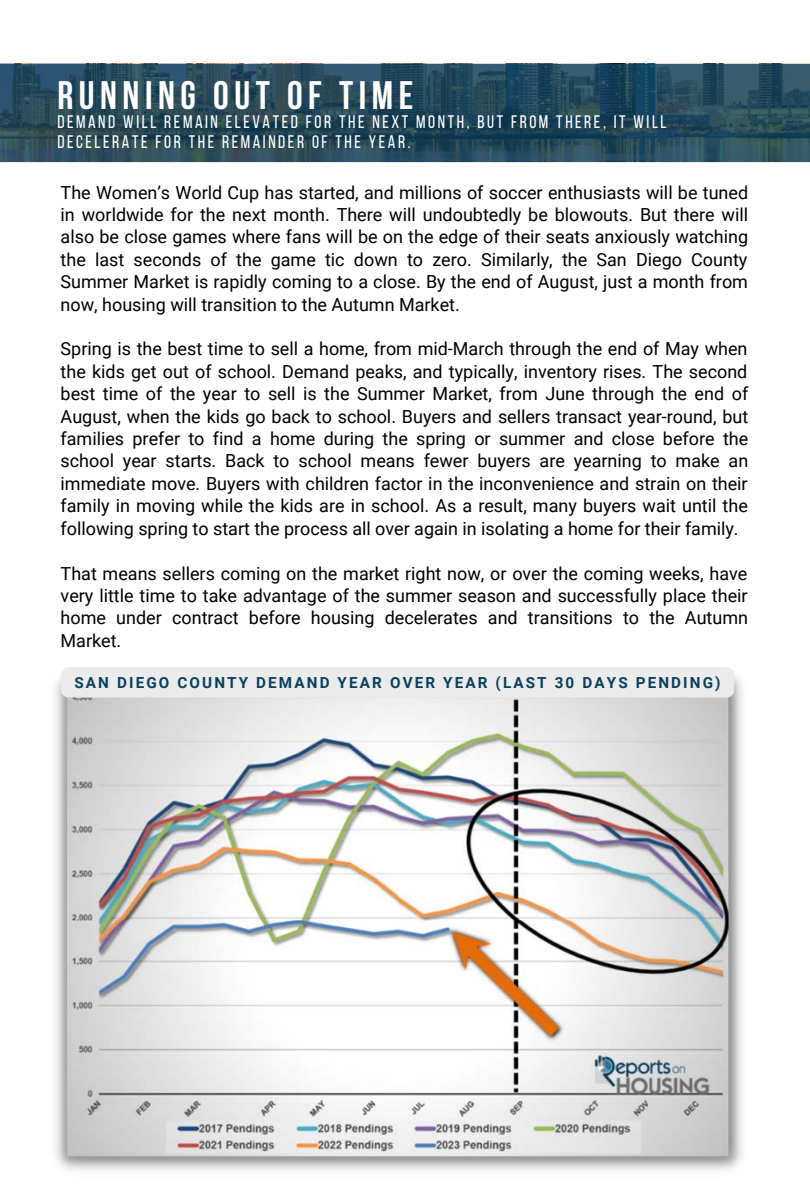
<style>
.page{position:relative;width:810px;height:1188px;background:#fff}
.page>*{position:absolute;margin:0;border:0;box-sizing:border-box;transform-origin:0 0}
.t1{font:700 39.6px "Bebas Neue";letter-spacing:.14em;color:#fff}
.t2{font:18.15px/20.2px "Bebas Neue";letter-spacing:.14em;color:#fff}
.t3{font:18px/22.4px "Roboto";color:#000;text-align:justify}
.t4{font:700 15.3px "Roboto";letter-spacing:.14em;color:#0a405d}
</style>
<div class="page">
<svg style="left:0;top:64px;width:810px;height:98px;background:#264a5b"></svg>
<img style="left:55px;top:674px;width:688px;height:497px">
<div style="left:61px;top:667px;width:673px;height:31px;background:#ebebeb"></div>
<p class="t1" style="left:57px;top:79px;width:357px">RUNNING OUT OF TIME</p>
<p class="t2" style="left:57px;top:113px;width:611px">DEMAND WILL REMAIN ELEVATED FOR THE NEXT MONTH, BUT FROM THERE, IT WILL<br>DECELERATE FOR THE REMAINDER OF THE YEAR.</p>
<p class="t3" style="left:61px;top:181px;width:689px">The Women’s World Cup has started, and millions of soccer enthusiasts will be tuned in worldwide for the next month. There will undoubtedly be blowouts. But there will also be close games where fans will be on the edge of their seats anxiously watching the last seconds of the game tic down to zero. Similarly, the San Diego County Summer Market is rapidly coming to a close. By the end of August, just a month from now, housing will transition to the Autumn Market.</p>
<p class="t3" style="left:61px;top:338px;width:689px">Spring is the best time to sell a home, from mid-March through the end of May when the kids get out of school. Demand peaks, and typically, inventory rises. The second best time of the year to sell is the Summer Market, from June through the end of August, when the kids go back to school. Buyers and sellers transact year-round, but families prefer to find a home during the spring or summer and close before the school year starts. Back to school means fewer buyers are yearning to make an immediate move. Buyers with children factor in the inconvenience and strain on their family in moving while the kids are in school. As a result, many buyers wait until the following spring to start the process all over again in isolating a home for their family.</p>
<p class="t3" style="left:61px;top:562px;width:689px">That means sellers coming on the market right now, or over the coming weeks, have very little time to take advantage of the summer season and successfully place their home under contract before housing decelerates and transitions to the Autumn Market.</p>
<p class="t4" style="left:74px;top:673px;width:648px">SAN DIEGO COUNTY DEMAND YEAR OVER YEAR (LAST 30 DAYS PENDING)</p>
</div>
